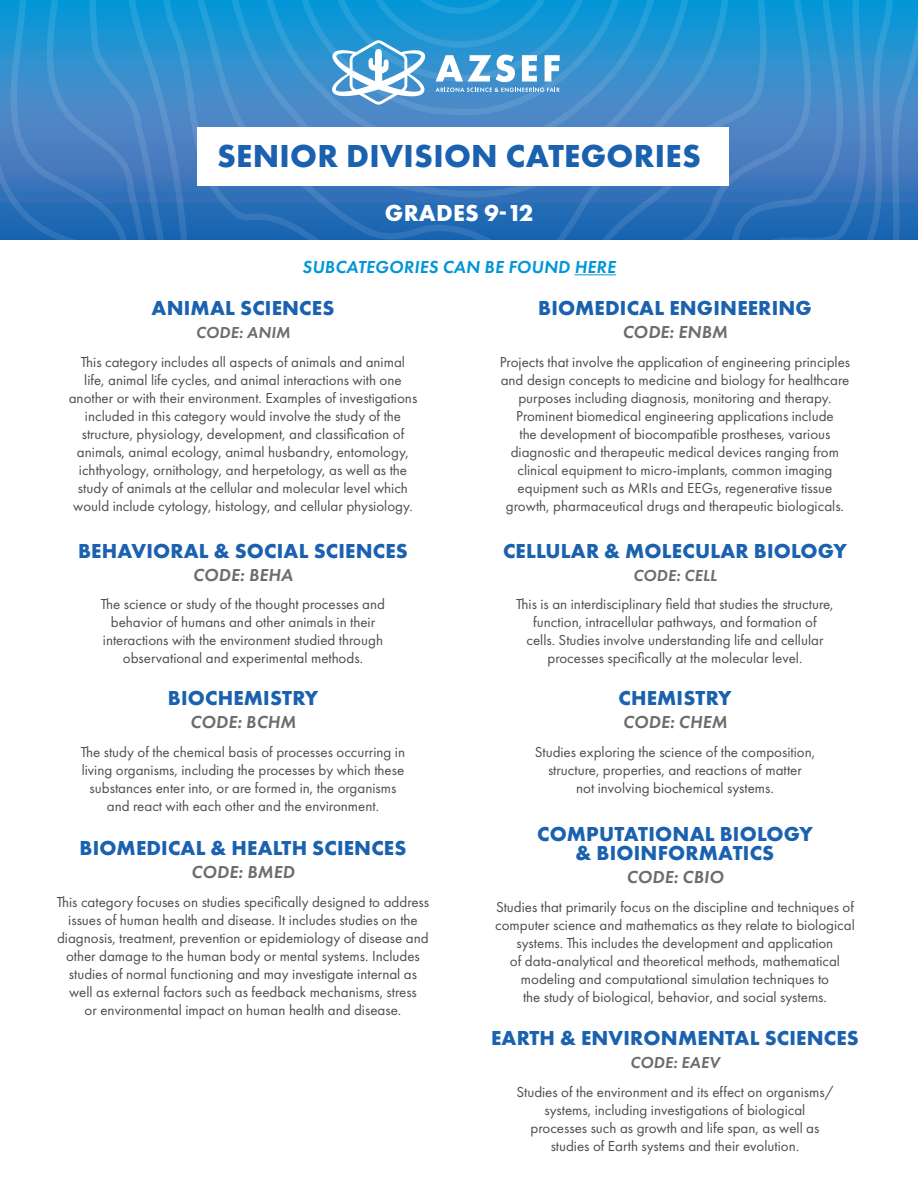
<style>
.page{position:relative;width:918px;height:1188px;background:#fff}
.page>*{position:absolute;margin:0;border:0;box-sizing:border-box;transform-origin:0 0}
.t1{font:700 33px "Futura PT";letter-spacing:.01em;color:#1a61af}
.t2{font:700 24px "Futura PT";letter-spacing:.01em;color:#fff}
.t3{font:700 21px/19.5px "Futura PT";letter-spacing:.01em;color:#1a61af;text-align:center}
.t4{font:italic 600 18px "Futura PT";letter-spacing:.01em;color:#6d6d6d}
.t5{font:italic 600 18px "Futura PT";letter-spacing:.01em;color:#0196d7}
.t6{font:italic 600 16.5px "Futura PT";letter-spacing:.01em;color:#6d6d6d}
.t7{font:15px/18px "Futura PT";color:#4d4d4d;text-align:center}
</style>
<div class="page">
<svg style="left:0;top:0;width:918px;height:239px;background:#3382c4"></svg>
<div style="left:198px;top:127px;width:531px;height:59px;background:#fff"></div>
<hr style="left:574px;top:274px;width:42px;height:1px;background:#0196d7">
<svg style="left:293px;top:0;width:334px;height:115px;background:#439ed5"></svg>
<h1 class="t1" style="left:217px;top:134px;width:485px">SENIOR DIVISION CATEGORIES</h1>
<h2 class="t2" style="left:385px;top:197px;width:150px">GRADES 9-12</h2>
<p class="t5" style="left:302px;top:255px;width:315px">SUBCATEGORIES CAN BE FOUND HERE</p>
<h3 class="t3" style="left:152px;top:298px;width:184px">ANIMAL SCIENCES</h3>
<p class="t6" style="left:196px;top:322px;width:96px">CODE: ANIM</p>
<p class="t7" style="left:69px;top:353px;width:350px">This category includes all aspects of animals and animal<br>life, animal life cycles, and animal interactions with one another or with their environment. Examples of investigations included in this category would involve the study of the structure, physiology, development, and classification of animals, animal ecology, animal husbandry, entomology, ichthyology, ornithology, and herpetology, as well as the study of animals at the cellular and molecular level which would include cytology, histology, and cellular physiology.</p>
<h3 class="t3" style="left:78px;top:540px;width:331px">BEHAVIORAL &amp; SOCIAL SCIENCES</h3>
<p class="t4" style="left:193px;top:563px;width:102px">CODE: BEHA</p>
<p class="t7" style="left:101px;top:595px;width:286px">The science or study of the thought processes and behavior of humans and other animals in their interactions with the environment studied through observational and experimental methods.</p>
<h3 class="t3" style="left:168px;top:688px;width:152px">BIOCHEMISTRY</h3>
<p class="t4" style="left:190px;top:710px;width:107px">CODE: BCHM</p>
<p class="t7" style="left:81px;top:743px;width:326px">The study of the chemical basis of processes occurring in living organisms, including the processes by which these substances enter into, or are formed in, the organisms and react with each other and the environment.</p>
<h3 class="t3" style="left:80px;top:838px;width:328px">BIOMEDICAL &amp; HEALTH SCIENCES</h3>
<p class="t4" style="left:191px;top:860px;width:105px">CODE: BMED</p>
<p class="t7" style="left:57px;top:892px;width:374px">This category focuses on studies specifically designed to address issues of human health and disease. It includes studies on the diagnosis, treatment, prevention or epidemiology of disease and other damage to the human body or mental systems. Includes studies of normal functioning and may investigate internal as well as external factors such as feedback mechanisms, stress<br>or environmental impact on human health and disease.</p>
<h3 class="t3" style="left:538px;top:298px;width:275px">BIOMEDICAL ENGINEERING</h3>
<p class="t4" style="left:622px;top:320px;width:107px">CODE: ENBM</p>
<p class="t7" style="left:500px;top:353px;width:352px">Projects that involve the application of engineering principles and design concepts to medicine and biology for healthcare purposes including diagnosis, monitoring and therapy.<br>Prominent biomedical engineering applications include<br>the development of biocompatible prostheses, various diagnostic and therapeutic medical devices ranging from clinical equipment to micro-implants, common imaging equipment such as MRIs and EEGs, regenerative tissue growth, pharmaceutical drugs and therapeutic biologicals.</p>
<h3 class="t3" style="left:503px;top:540px;width:345px">CELLULAR &amp; MOLECULAR BIOLOGY</h3>
<p class="t6" style="left:633px;top:564px;width:85px">CODE: CELL</p>
<p class="t7" style="left:516px;top:595px;width:319px">This is an interdisciplinary field that studies the structure, function, intracellular pathways, and formation of<br>cells. Studies involve understanding life and cellular processes specifically at the molecular level.</p>
<h3 class="t3" style="left:618px;top:688px;width:115px">CHEMISTRY</h3>
<p class="t4" style="left:623px;top:710px;width:106px">CODE: CHEM</p>
<p class="t7" style="left:535px;top:743px;width:282px">Studies exploring the science of the composition, structure, properties, and reactions of matter<br>not involving biochemical systems.</p>
<h3 class="t3" style="left:537px;top:823px;width:277px">COMPUTATIONAL BIOLOGY &amp; BIOINFORMATICS</h3>
<p class="t4" style="left:626px;top:865px;width:99px">CODE: CBIO</p>
<p class="t7" style="left:495px;top:898px;width:361px">Studies that primarily focus on the discipline and techniques of computer science and mathematics as they relate to biological systems. This includes the development and application<br>of data-analytical and theoretical methods, mathematical modeling and computational simulation techniques to<br>the study of biological, behavior, and social systems.</p>
<h3 class="t3" style="left:491px;top:1028px;width:369px">EARTH &amp; ENVIRONMENTAL SCIENCES</h3>
<p class="t6" style="left:630px;top:1052px;width:91px">CODE: EAEV</p>
<p class="t7" style="left:516px;top:1083px;width:319px">Studies of the environment and its effect on organisms/ systems, including investigations of biological processes such as growth and life span, as well as studies of Earth systems and their evolution.</p>
</div>
